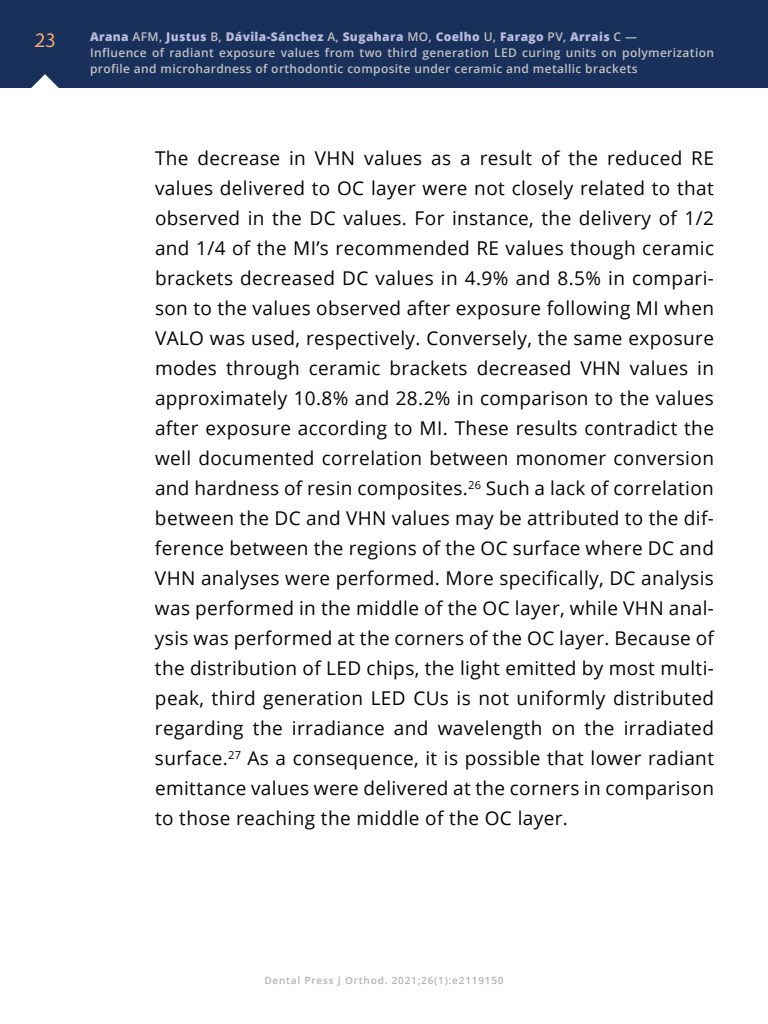
<style>
.page{position:relative;width:768px;height:1024px;background:#fff}
.page>*{position:absolute;margin:0;border:0;box-sizing:border-box;transform-origin:0 0}
.t1{font:19px/30px "Open Sans";letter-spacing:.02em;color:#040503;text-align:justify}
.t2{font:500 18px "Semplicita Pro";color:#f9ac6e}
.t3{font:600 12px/16px "Open Sans";letter-spacing:.03em;color:#c1c1c3}
.t4{font:600 10px "Open Sans";letter-spacing:.08em;color:#b2b3b3}
.s1{font-weight:800;color:#b9bcdd}
</style>
<div class="page">
<div style="left:0;top:0;width:768px;height:88px;background:#19305b"></div>
<svg style="left:31px;top:74px;width:28px;height:14px"></svg>
<p class="t2" style="left:34px;top:27px;width:23px">23</p>
<p class="t3" style="left:90px;top:29px;width:626px"><span class="s1">Arana</span> AFM, <span class="s1">Justus</span> B, <span class="s1">Dávila-Sánchez</span> A, <span class="s1">Sugahara</span> MO, <span class="s1">Coelho</span> U, <span class="s1">Farago</span> PV, <span class="s1">Arrais</span> C —<br>Influence of radiant exposure values from two third generation LED curing units on polymerization profile and microhardness of orthodontic composite under ceramic and metallic brackets</p>
<p class="t1" style="left:155px;top:143px;width:561px">The decrease in VHN values as a result of the reduced RE values delivered to OC layer were not closely related to that observed in the DC values. For instance, the delivery of 1/2 and 1/4 of the MI’s recommended RE values though ceramic brackets decreased DC values in 4.9% and 8.5% in compari&shy;son to the values observed after exposure following MI when VALO was used, respectively. Conversely, the same exposure modes through ceramic brackets decreased VHN values in approximately 10.8% and 28.2% in comparison to the values after exposure according to MI. These results contradict the well documented correlation between monomer conversion and hardness of resin composites.<sup>26</sup> Such a lack of correlation between the DC and VHN values may be attributed to the dif&shy;ference between the regions of the OC surface where DC and VHN analyses were performed. More specifically, DC analysis was performed in the middle of the OC layer, while VHN anal&shy;ysis was performed at the corners of the OC layer. Because of the distribution of LED chips, the light emitted by most multi&shy;peak, third generation LED CUs is not uniformly distributed regarding the irradiance and wavelength on the irradiated surface.<sup>27</sup> As a consequence, it is possible that lower radiant emittance values were delivered at the corners in comparison to those reaching the middle of the OC layer.</p>
<p class="t4" style="left:264px;top:974px;width:241px">Dental Press J Orthod. 2021;26(1):e2119150</p>
</div>
